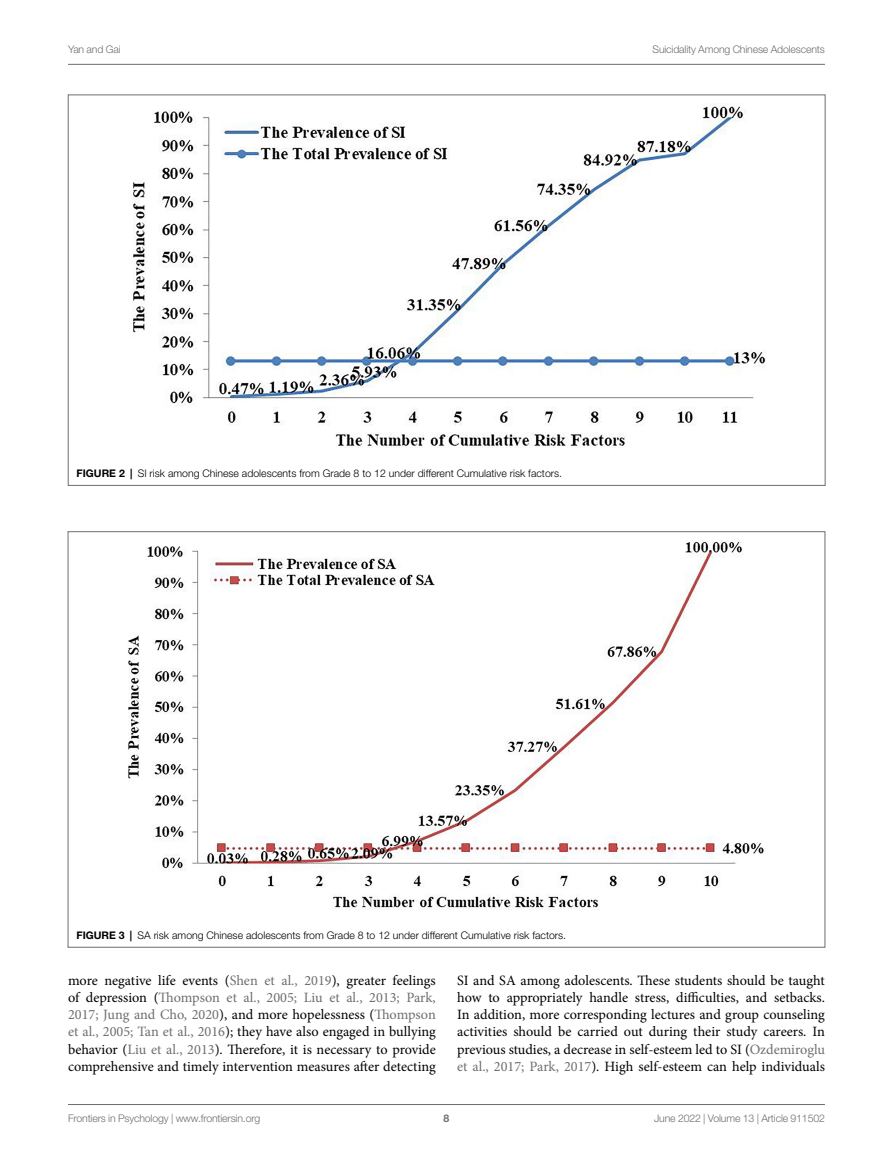
<style>
.page{position:relative;width:893px;height:1170px;background:#fff}
.page>*{position:absolute;margin:0;border:0;box-sizing:border-box;transform-origin:0 0}
.TEXT{font:14.25px/17.2px "Minion Pro";color:#000;text-align:justify}
.FIG_LEG{font:300 10.5px "Helvetica Neue LT Std";color:#000}
.t1{font:300 10.5px "Helvetica Neue LT Std";letter-spacing:-.015em;color:#6d6e71}
.t2{font:700 10.5px "Helvetica Neue LT Std";color:#6d6e71}
.s1{font-weight:700}
.s2{color:#6d6e71}
</style>
<div class="page">
<hr style="left:68px;top:64px;width:757px;height:1px;background:#6d6e71">
<hr style="left:68px;top:1104px;width:757px;height:1px;background:#6d6e71">
<img style="left:133px;top:103px;width:633px;height:344px">
<img style="left:128px;top:541px;width:636px;height:368px">
<p class="t1" style="left:68px;top:42px;width:54px">Yan and Gai</p>
<p class="t1" style="left:652px;top:42px;width:174px">Suicidality Among Chinese Adolescents</p>
<p class="FIG_LEG" style="left:77px;top:467px;width:487px"><span class="s1">FIGURE 2 |</span> SI risk among Chinese adolescents from Grade 8 to 12 under different Cumulative risk factors.</p>
<p class="FIG_LEG" style="left:76px;top:928px;width:491px"><span class="s1">FIGURE 3 |</span> SA risk among Chinese adolescents from Grade 8 to 12 under different Cumulative risk factors.</p>
<p class="TEXT" style="left:68px;top:971px;width:369px">more negative life events (<span class="s2">Shen et al., 2019</span>), greater feelings of depression (<span class="s2">Thompson et al., 2005; Liu et al., 2013; Park, 2017; Jung and Cho, 2020</span>), and more hopelessness (<span class="s2">Thompson et al., 2005; Tan et al., 2016</span>); they have also engaged in bullying behavior (<span class="s2">Liu et al., 2013</span>). Therefore, it is necessary to provide comprehensive and timely intervention measures after detecting</p>
<p class="TEXT" style="left:457px;top:971px;width:369px">SI and SA among adolescents. These students should be taught how to appropriately handle stress, difficulties, and setbacks.<br>In addition, more corresponding lectures and group counseling activities should be carried out during their study careers. In previous studies, a decrease in self-esteem led to SI (<span class="s2">Ozdemiroglu et al., 2017; Park, 2017</span>). High self-esteem can help individuals</p>
<p class="t1" style="left:68px;top:1111px;width:194px">Frontiers in Psychology | www.frontiersin.org</p>
<p class="t2" style="left:444px;top:1111px;width:7px">8</p>
<p class="t1" style="left:654px;top:1111px;width:172px">June 2022 | Volume 13 | Article 911502</p>
</div>
